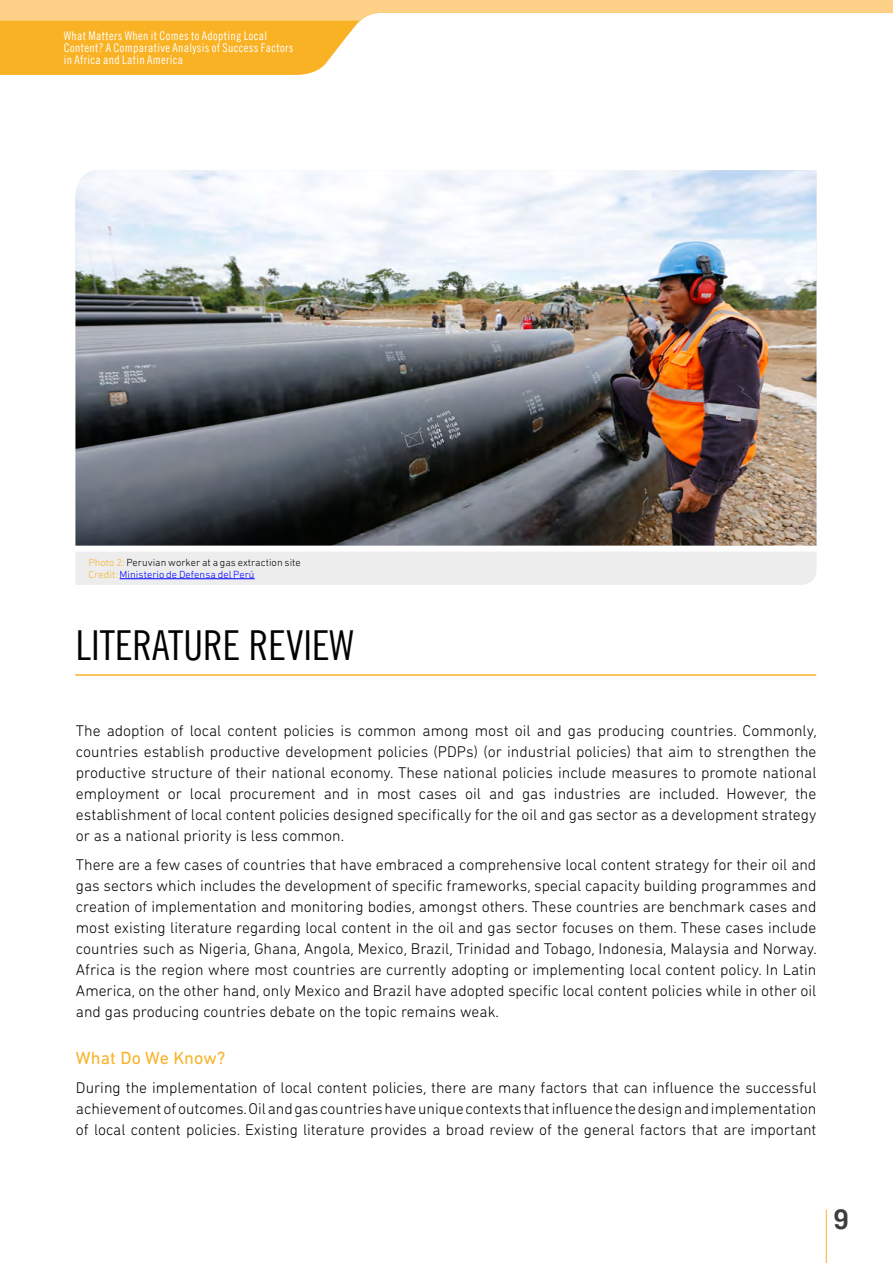
<style>
.page{position:relative;width:893px;height:1263px;background:#fff}
.page>*{position:absolute;margin:0;border:0;box-sizing:border-box;transform-origin:0 0}
.t1{font:41.4px "Trade Gothic LT Cond Eighteen";color:#020203;scale:.95 1}
.t2{font:700 27px "Trade Gothic";color:#3c3c3b}
.t3{font:18px "DIN Next Rounded LT Pro";letter-spacing:.005em;color:#f9b224}
.t4{font:300 15.75px/21px "DIN Next Rounded LT Pro";color:#000;text-align:justify}
.t5{font:12px/12px "Trade Gothic LT Cond Eighteen";letter-spacing:.025em;color:#fff}
.t6{font:300 10.5px/11.7px "DIN Next Rounded LT Pro";letter-spacing:.005em;color:#000}
.s1{color:#f9b224}
.s2{color:#00f}
</style>
<div class="page">
<hr style="left:826px;top:1209px;width:1px;height:54px;background:#f9b224">
<svg style="left:0;top:21px;width:360px;height:54px;background:#f9b631"></svg>
<svg style="left:0;top:0;width:893px;height:21px"></svg>
<hr style="left:76px;top:674px;width:740px;height:2px;background:#f9b224">
<img style="left:75px;top:170px;width:741px;height:376px">
<div style="left:76px;top:552px;width:740px;height:33px;background:#ededed"></div>
<hr style="left:120px;top:578px;width:135px;height:1px;background:#00f">
<p class="t5" style="left:64px;top:30px;width:231px">What Matters When it Comes to Adopting Local<br>Content? A Comparative Analysis of Success Factors in Africa and Latin America</p>
<p class="t6" style="left:89px;top:556px;width:214px"><span class="s1">Photo 2:</span> Peruvian worker at a gas extraction site<br><span class="s1">Credit:</span> <span class="s2">Ministerio de Defensa del Perú</span></p>
<h1 class="t1" style="left:76px;top:621px;width:294px">LITERATURE REVIEW</h1>
<p class="t4" style="left:76px;top:720px;width:742px">The adoption of local content policies is common among most oil and gas producing countries. Commonly, countries establish productive development policies (PDPs) (or industrial policies) that aim to strengthen the productive structure of their national economy. These national policies include measures to promote national employment or local procurement and in most cases oil and gas industries are included. However, the establishment of local content policies designed specifically for the oil and gas sector as a development strategy or as a national priority is less common.</p>
<p class="t4" style="left:76px;top:854px;width:742px">There are a few cases of countries that have embraced a comprehensive local content strategy for their oil and gas sectors which includes the development of specific frameworks, special capacity building programmes and creation of implementation and monitoring bodies, amongst others. These countries are benchmark cases and most existing literature regarding local content in the oil and gas sector focuses on them. These cases include countries such as Nigeria, Ghana, Angola, Mexico, Brazil, Trinidad and Tobago, Indonesia, Malaysia and Norway.<br>Africa is the region where most countries are currently adopting or implementing local content policy. In Latin America, on the other hand, only Mexico and Brazil have adopted specific local content policies while in other oil and gas producing countries debate on the topic remains weak.</p>
<p class="t3" style="left:76px;top:1047px;width:151px">What Do We Know?</p>
<p class="t4" style="left:76px;top:1077px;width:742px">During the implementation of local content policies, there are many factors that can influence the successful achievement of outcomes. Oil and gas countries have unique contexts that influence the design and implementation of local content policies. Existing literature provides a broad review of the general factors that are important</p>
<h2 class="t2" style="left:833px;top:1203px;width:17px">9</h2>
</div>
